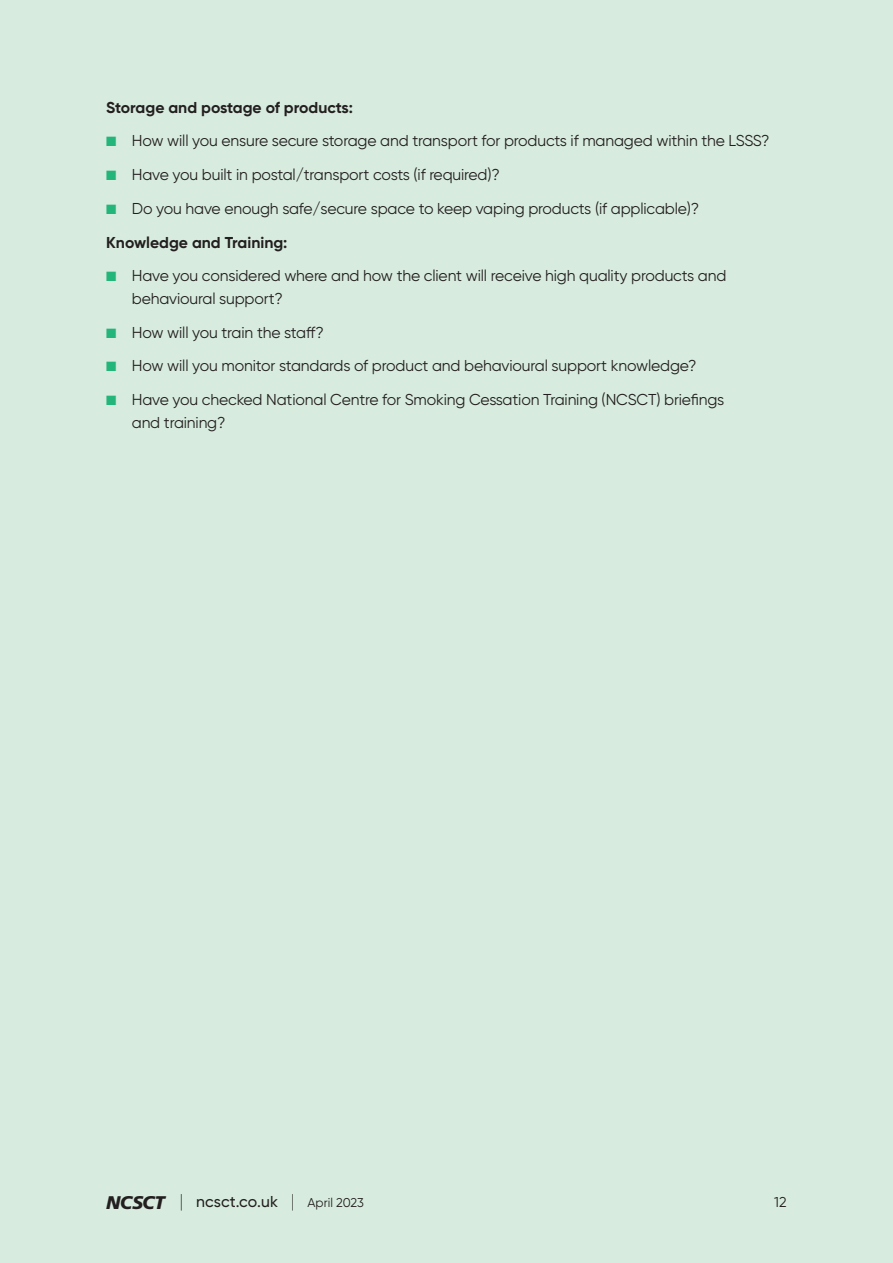
<style>
.page{position:relative;width:893px;height:1263px;background:#d7ecde}
.page>*{position:absolute;margin:0;border:0;box-sizing:border-box;transform-origin:0 0}
.t1{font:15.75px/22.5px "Gilroy";letter-spacing:-.01em;color:#231f20}
.t2{font:700 15.75px "Gilroy";color:#231f20}
.t3{font:500 15.75px "Gilroy";letter-spacing:.01em;color:#231f20}
.t4{font:14.25px "Gilroy";color:#231f20}
.s1{color:#24b57b}
.s2{font-weight:700}
.s3{font-family:"Frutiger LT Pro";font-weight:900;font-style:italic;font-size:18.3px}
.s4{font-weight:200;font-size:18px}
.s5{font-weight:400;font-size:12.75px}
</style>
<div class="page">
<p class="t2" style="left:106px;top:97px;width:248px">Storage and postage of products:</p>
<p class="t1" style="left:106px;top:129px;width:665px"><span class="s1">■</span> How will you ensure secure storage and transport for products if managed within the LSSS?</p>
<p class="t1" style="left:106px;top:163px;width:395px"><span class="s1">■</span> Have you built in postal/transport costs (if required)?</p>
<p class="t1" style="left:106px;top:191px;width:594px;line-height:33.8px"><span class="s1">■</span> Do you have enough safe/secure space to keep vaping products (if applicable)?<br><span class="s2">Knowledge and Training:</span></p>
<p class="t1" style="left:132px;top:264px;width:596px;text-indent:-26px"><span class="s1">■</span> Have you considered where and how the client will receive high quality products and behavioural support?</p>
<p class="t1" style="left:106px;top:321px;width:219px"><span class="s1">■</span> How will you train the staff?</p>
<p class="t1" style="left:106px;top:354px;width:592px"><span class="s1">■</span> How will you monitor standards of product and behavioural support knowledge?</p>
<p class="t1" style="left:132px;top:388px;width:594px;text-indent:-26px"><span class="s1">■</span> Have you checked National Centre for Smoking Cessation Training (NCSCT) briefings and training?</p>
<p class="t3" style="left:106px;top:1191px;width:259px"><span class="s3">NCSCT</span> <span class="s4">|</span> ncsct.co.uk <span class="s4">|</span> <span class="s5">April 2023</span></p>
<p class="t4" style="left:774px;top:1193px;width:14px">12</p>
</div>
